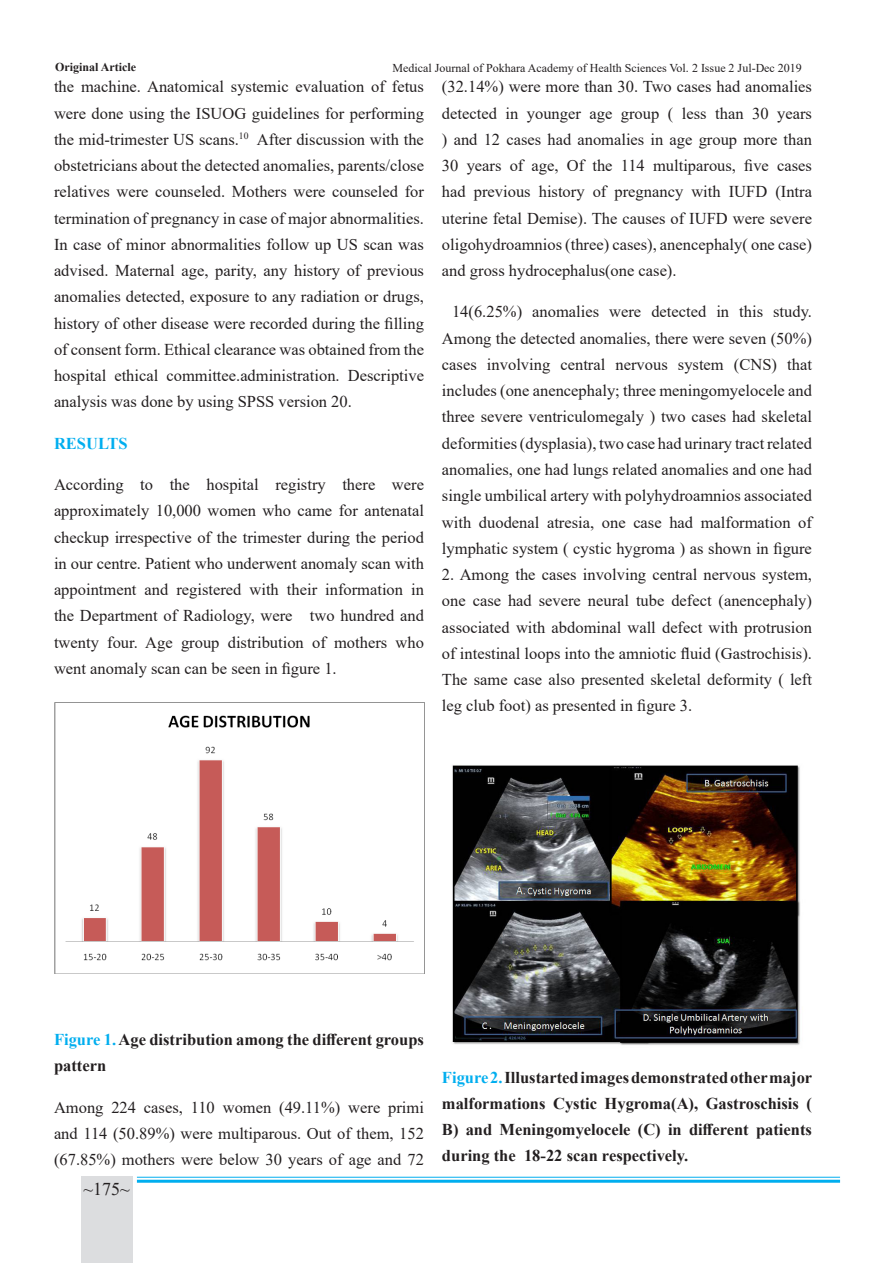
<style>
.page{position:relative;width:893px;height:1263px;background:#fff}
.page>*{position:absolute;margin:0;border:0;box-sizing:border-box;transform-origin:0 0}
.t1{font:18px "Times New Roman";color:#231f20}
.t2{font:16.5px/26.2px "Times New Roman";color:#231f20;text-align:justify}
.t3{font:700 16.5px/26.2px "Times New Roman";color:#231f20}
.t4{font:700 16.5px "Times New Roman";color:#00aeef}
.t5{font:12px "Times New Roman";color:#231f20}
.t6{font:700 12px "Times New Roman";color:#231f20}
.s1{color:#00aeef}
</style>
<div class="page">
<hr style="left:137px;top:1177px;width:703px;height:1px;background:#00aeef">
<hr style="left:137px;top:1180px;width:703px;height:3px;background:#00aeef">
<div style="left:81px;top:1177px;width:51px;height:86px;background:#dcdddf"></div>
<img style="left:54px;top:703px;width:371px;height:270px">
<img style="left:452px;top:765px;width:348px;height:280px">
<p class="t6" style="left:55px;top:58px;width:82px">Original Article</p>
<p class="t5" style="left:392px;top:60px;width:411px">Medical Journal of Pokhara Academy of Health Sciences Vol. 2 Issue 2 Jul-Dec 2019</p>
<p class="t2" style="left:54px;top:73px;width:371px">the machine. Anatomical systemic evaluation of fetus were done using the ISUOG guidelines for performing the mid-trimester US scans.<sup>10</sup> After discussion with the obstetricians about the detected anomalies, parents/close relatives were counseled. Mothers were counseled for termination of pregnancy in case of major abnormalities.<br>In case of minor abnormalities follow up US scan was advised. Maternal age, parity, any history of previous anomalies detected, exposure to any radiation or drugs, history of other disease were recorded during the filling of consent form. Ethical clearance was obtained from the hospital ethical committee.administration. Descriptive analysis was done by using SPSS version 20.</p>
<p class="t4" style="left:54px;top:431px;width:75px">RESULTS</p>
<p class="t2" style="left:54px;top:471px;width:371px">According to the hospital registry there were approximately 10,000 women who came for antenatal checkup irrespective of the trimester during the period in our centre. Patient who underwent anomaly scan with appointment and registered with their information in the Department of Radiology, were two hundred and twenty four. Age group distribution of mothers who went anomaly scan can be seen in figure 1.</p>
<p class="t2" style="left:442px;top:73px;width:371px">(32.14%) were more than 30. Two cases had anomalies detected in younger age group ( less than 30 years ) and 12 cases had anomalies in age group more than 30 years of age, Of the 114 multiparous, five cases had previous history of pregnancy with IUFD (Intra uterine fetal Demise). The causes of IUFD were severe oligohydroamnios (three) cases), anencephaly( one case) and gross hydrocephalus(one case).</p>
<p class="t2" style="left:442px;top:298px;width:371px;text-indent:10px">14(6.25%) anomalies were detected in this study.<br>Among the detected anomalies, there were seven (50%) cases involving central nervous system (CNS) that includes (one anencephaly; three meningomyelocele and three severe ventriculomegaly ) two cases had skeletal deformities (dysplasia), two case had urinary tract related anomalies, one had lungs related anomalies and one had single umbilical artery with polyhydroamnios associated with duodenal atresia, one case had malformation of lymphatic system ( cystic hygroma ) as shown in figure</p>
<p class="t2" style="left:442px;top:561px;width:371px">2. Among the cases involving central nervous system, one case had severe neural tube defect (anencephaly) associated with abdominal wall defect with protrusion of intestinal loops into the amniotic fluid (Gastrochisis).<br>The same case also presented skeletal deformity ( left leg club foot) as presented in figure 3.</p>
<p class="t3" style="left:54px;top:1026px;width:371px"><span class="s1">Figure 1.</span> Age distribution among the different groups pattern</p>
<p class="t2" style="left:54px;top:1093px;width:371px">Among 224 cases, 110 women (49.11%) were primi and 114 (50.89%) were multiparous. Out of them, 152 (67.85%) mothers were below 30 years of age and 72</p>
<p class="t1" style="left:83px;top:1176px;width:48px">~175~</p>
<p class="t3" style="left:442px;top:1063px;width:372px;text-align:justify"><span class="s1">Figure 2.</span> Illustarted images demonstrated other major malformations Cystic Hygroma(A), Gastroschisis ( B) and Meningomyelocele (C) in different patients during the 18-22 scan respectively.</p>
</div>
